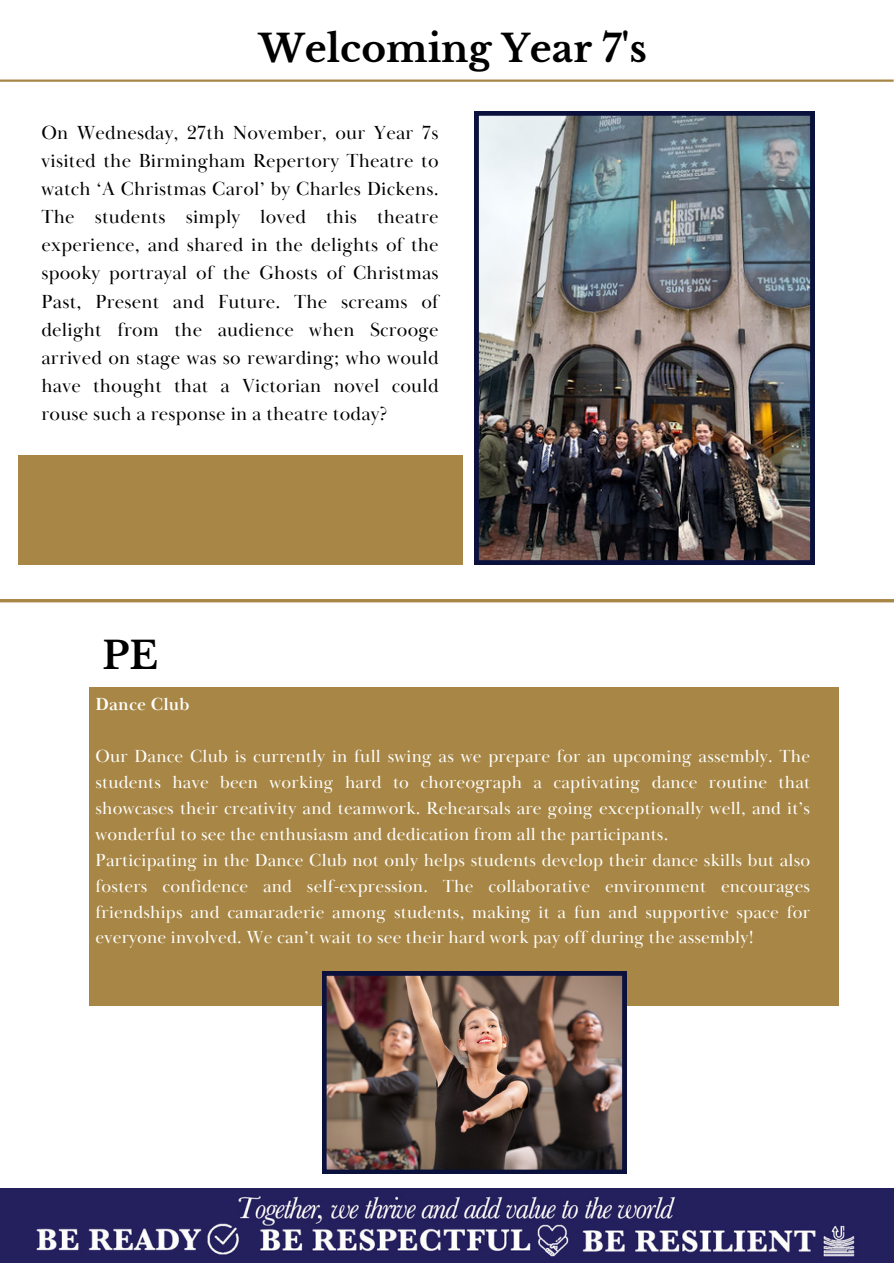
<style>
.page{position:relative;width:894px;height:1264px;background:#fff}
.page>*{position:absolute;margin:0;border:0;box-sizing:border-box;transform-origin:0 0}
.t1{font:700 37.5px "Libre Baskerville";color:#000}
.t2{font:19.5px/28.2px "Baskerville Display PT";letter-spacing:.01em;color:#000;text-align:justify}
.t3{font:18px/25.8px "Baskerville Display PT";letter-spacing:.01em;color:#fff;text-align:justify}
.t4{font:700 18px "Baskerville Display PT";letter-spacing:.01em;color:#fff}
</style>
<div class="page">
<img style="left:474px;top:111px;width:340px;height:453px">
<img style="left:0;top:1188px;width:893px;height:74px">
<hr style="left:0;top:79px;width:893px;height:3px;background:#a88746">
<hr style="left:0;top:599px;width:893px;height:3px;background:#a88746">
<div style="left:89px;top:687px;width:748px;height:319px;background:#a88746"></div>
<div style="left:18px;top:455px;width:444px;height:109px;background:#a88746"></div>
<img style="left:322px;top:971px;width:304px;height:202px">
<h2 class="t1" style="left:259px;top:26px;width:389px">Welcoming Year 7's</h2>
<h1 class="t2" style="left:41px;top:119px;width:398px">On Wednesday, 27th November, our Year 7s visited the Birmingham Repertory Theatre to watch ‘A Christmas Carol’ by Charles Dickens.<br>The students simply loved this theatre experience, and shared in the delights of the spooky portrayal of the Ghosts of Christmas Past, Present and Future. The screams of delight from the audience when Scrooge arrived on stage was so rewarding; who would have thought that a Victorian novel could rouse such a response in a theatre today?</h1>
<h3 class="t1" style="left:103px;top:632px;width:57px">PE</h3>
<p class="t4" style="left:95px;top:693px;width:96px">Dance Club</p>
<p class="t3" style="left:95px;top:744px;width:716px">Our Dance Club is currently in full swing as we prepare for an upcoming assembly. The students have been working hard to choreograph a captivating dance routine that showcases their creativity and teamwork. Rehearsals are going exceptionally well, and it’s wonderful to see the enthusiasm and dedication from all the participants.</p>
<p class="t3" style="left:95px;top:847px;width:716px">Participating in the Dance Club not only helps students develop their dance skills but also fosters confidence and self-expression. The collaborative environment encourages friendships and camaraderie among students, making it a fun and supportive space for everyone involved. We can’t wait to see their hard work pay off during the assembly!</p>
</div>
